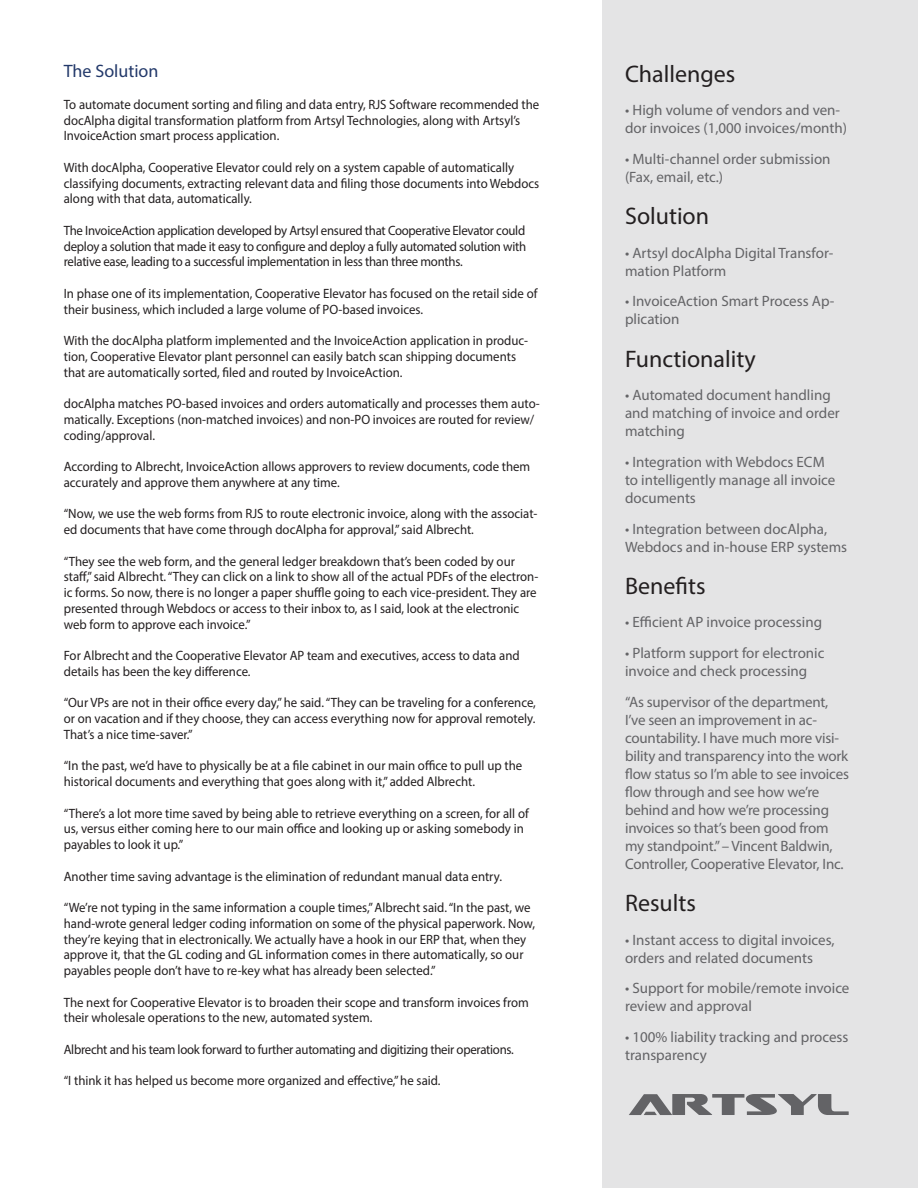
<style>
.page{position:relative;width:918px;height:1188px;background:#fff}
.page>*{position:absolute;margin:0;border:0;box-sizing:border-box;transform-origin:0 0}
.a-side-H2{font:24px "Myriad Pro";color:#231f20}
.main-H2{font:18px "Myriad Pro";color:#23396a}
.a-side-text{font:15px/18px "Myriad Pro";color:#636366}
.main-text{font:13.5px/15.8px "Myriad Pro";color:#231f20;scale:.95 1}
.main-text-2{font:13.5px "Myriad Pro";letter-spacing:-.02em;color:#231f20;scale:.95 1}
</style>
<div class="page">
<div style="left:603px;top:0;width:315px;height:1188px;background:#e4e4e5"></div>
<svg style="left:629px;top:1094px;width:220px;height:21px"></svg>
<p class="main-H2" style="left:64px;top:60px;width:96px">The Solution</p>
<p class="main-text" style="left:64px;top:96px;width:502px">To automate document sorting and filing and data entry, RJS Software recommended the docAlpha digital transformation platform from Artsyl Technologies, along with Artsyl’s<br>InvoiceAction smart process application.</p>
<p class="main-text" style="left:64px;top:159px;width:502px">With docAlpha, Cooperative Elevator could rely on a system capable of automatically classifying documents, extracting relevant data and filing those documents into Webdocs along with that data, automatically.</p>
<p class="main-text" style="left:64px;top:222px;width:488px;text-align:justify">The InvoiceAction application developed by Artsyl ensured that Cooperative Elevator could deploy a solution that made it easy to configure and deploy a fully automated solution with relative ease, leading to a successful implementation in less than three months.</p>
<p class="main-text" style="left:64px;top:285px;width:500px">In phase one of its implementation, Cooperative Elevator has focused on the retail side of their business, which included a large volume of PO-based invoices.</p>
<p class="main-text" style="left:64px;top:332px;width:490px">With the docAlpha platform implemented and the InvoiceAction application in produc&shy;tion, Cooperative Elevator plant personnel can easily batch scan shipping documents that are automatically sorted, filed and routed by InvoiceAction.</p>
<p class="main-text" style="left:64px;top:395px;width:503px">docAlpha matches PO-based invoices and orders automatically and processes them auto&shy;matically. Exceptions (non-matched invoices) and non-PO invoices are routed for review/ coding/approval.</p>
<p class="main-text" style="left:64px;top:458px;width:493px">According to Albrecht, InvoiceAction allows approvers to review documents, code them accurately and approve them anywhere at any time.</p>
<p class="main-text" style="left:64px;top:506px;width:500px">“Now, we use the web forms from RJS to route electronic invoice, along with the associat&shy;ed documents that have come through docAlpha for approval,” said Albrecht.</p>
<p class="main-text" style="left:64px;top:553px;width:501px">“They see the web form, and the general ledger breakdown that’s been coded by our staff,” said Albrecht. “They can click on a link to show all of the actual PDFs of the electron&shy;ic forms. So now, there is no longer a paper shuffle going to each vice-president. They are presented through Webdocs or access to their inbox to, as I said, look at the electronic web form to approve each invoice.”</p>
<p class="main-text" style="left:64px;top:647px;width:481px">For Albrecht and the Cooperative Elevator AP team and executives, access to data and details has been the key difference.</p>
<p class="main-text" style="left:64px;top:695px;width:499px;text-align:justify">“Our VPs are not in their office every day,” he said. “They can be traveling for a conference, or on vacation and if they choose, they can access everything now for approval remotely.<br>That’s a nice time-saver.”</p>
<p class="main-text" style="left:64px;top:758px;width:484px">“In the past, we’d have to physically be at a file cabinet in our main office to pull up the historical documents and everything that goes along with it,” added Albrecht.</p>
<p class="main-text" style="left:64px;top:805px;width:491px">“There’s a lot more time saved by being able to retrieve everything on a screen, for all of us, versus either coming here to our main office and looking up or asking somebody in payables to look it up.”</p>
<p class="main-text" style="left:64px;top:868px;width:463px">Another time saving advantage is the elimination of redundant manual data entry.</p>
<p class="main-text" style="left:64px;top:899px;width:498px">“We’re not typing in the same information a couple times,” Albrecht said. “In the past, we hand-wrote general ledger coding information on some of the physical paperwork. Now, they’re keying that in electronically. We actually have a hook in our ERP that, when they approve it, that the GL coding and GL information comes in there automatically, so our payables people don’t have to re-key what has already been selected.”</p>
<p class="main-text" style="left:64px;top:994px;width:491px">The next for Cooperative Elevator is to broaden their scope and transform invoices from their wholesale operations to the new, automated system.</p>
<p class="main-text-2" style="left:64px;top:1041px;width:475px">Albrecht and his team look forward to further automating and digitizing their operations.</p>
<p class="main-text" style="left:64px;top:1073px;width:398px">“I think it has helped us become more organized and effective,” he said.</p>
<p class="a-side-H2" style="left:625px;top:59px;width:112px">Challenges</p>
<p class="a-side-text" style="left:625px;top:101px;width:224px">• High volume of vendors and ven&shy;dor invoices (1,000 invoices/month)</p>
<p class="a-side-text" style="left:625px;top:150px;width:207px">• Multi-channel order submission (Fax, email, etc.)</p>
<p class="a-side-H2" style="left:625px;top:201px;width:86px">Solution</p>
<p class="a-side-text" style="left:625px;top:243px;width:210px">• Artsyl docAlpha Digital Transfor&shy;mation Platform</p>
<p class="a-side-text" style="left:625px;top:292px;width:211px">• InvoiceAction Smart Process Ap&shy;plication</p>
<p class="a-side-H2" style="left:625px;top:344px;width:132px">Functionality</p>
<p class="a-side-text" style="left:625px;top:386px;width:216px">• Automated document handling and matching of invoice and order matching</p>
<p class="a-side-text" style="left:625px;top:453px;width:212px">• Integration with Webdocs ECM to intelligently manage all invoice documents</p>
<p class="a-side-text" style="left:625px;top:519px;width:224px">• Integration between docAlpha,<br>Webdocs and in-house ERP systems</p>
<p class="a-side-H2" style="left:625px;top:571px;width:82px">Benefits</p>
<p class="a-side-text" style="left:625px;top:613px;width:199px">• Efficient AP invoice processing</p>
<p class="a-side-text" style="left:625px;top:644px;width:201px">• Platform support for electronic invoice and check processing</p>
<p class="a-side-text" style="left:625px;top:693px;width:226px">“As supervisor of the department, I’ve seen an improvement in ac&shy;countability. I have much more visi&shy;bility and transparency into the work flow status so I’m able to see invoices flow through and see how we’re behind and how we’re processing invoices so that’s been good from my standpoint.” – Vincent Baldwin, Controller, Cooperative Elevator, Inc.</p>
<p class="a-side-H2" style="left:625px;top:888px;width:72px">Results</p>
<p class="a-side-text" style="left:625px;top:930px;width:211px">• Instant access to digital invoices, orders and related documents</p>
<p class="a-side-text" style="left:625px;top:979px;width:226px">• Support for mobile/remote invoice review and approval</p>
<p class="a-side-text" style="left:625px;top:1028px;width:225px">• 100% liability tracking and process transparency</p>
</div>
